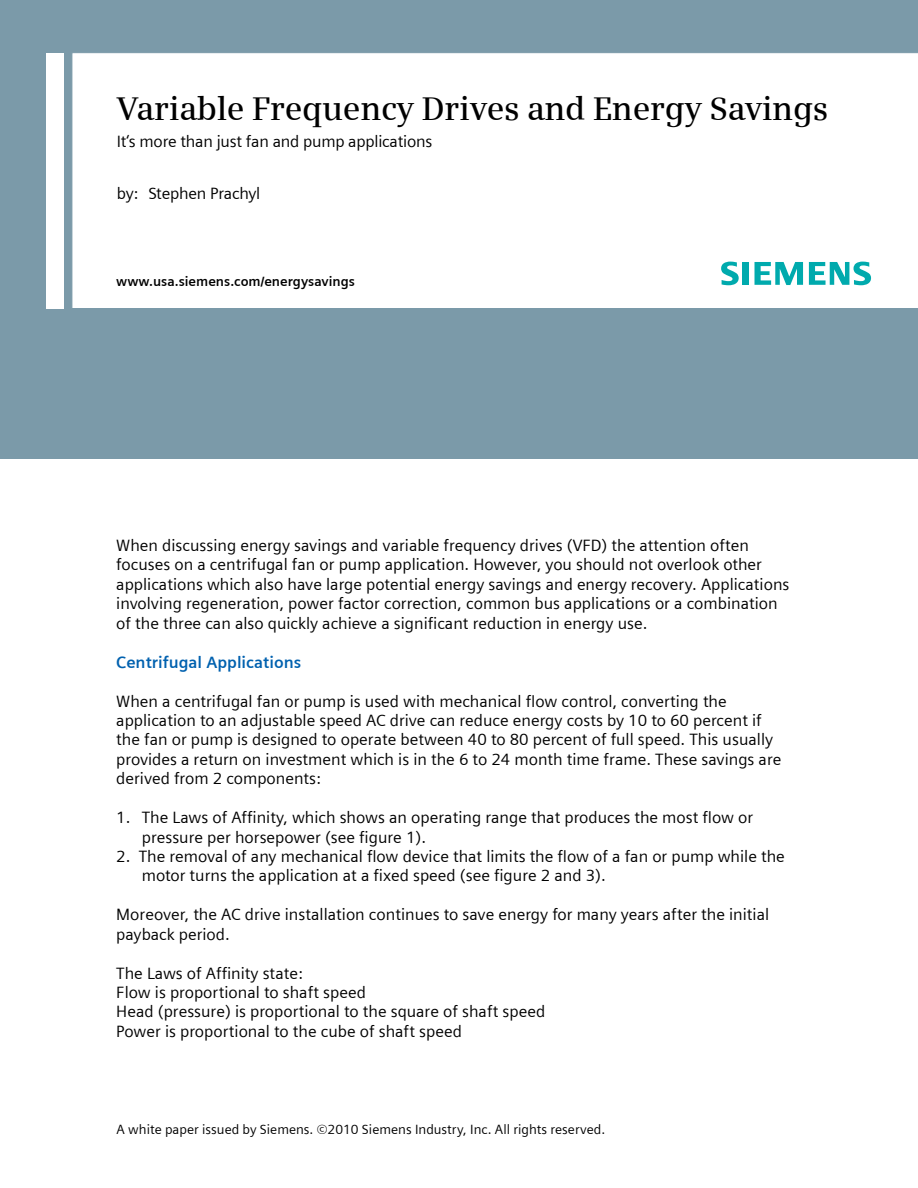
<style>
.page{position:relative;width:918px;height:1188px;background:#fff}
.page>*{position:absolute;margin:0;border:0;box-sizing:border-box;transform-origin:0 0}
.t1{font:600 32.85px "Siemens Serif";letter-spacing:-.015em;color:#000}
.t2{font:16.5px/19.5px "Siemens Sans";color:#000}
.t3{font:700 16.5px "Siemens Sans";color:#0061af}
.t4{font:13.5px "Siemens Sans";color:#000}
.t5{font:700 13.5px "Siemens Sans";color:#000}
</style>
<div class="page">
<div style="left:0;top:0;width:918px;height:459px;background:#7b9aa9"></div>
<div style="left:47px;top:53px;width:17px;height:255px;background:#fff"></div>
<div style="left:72px;top:53px;width:846px;height:255px;background:#fff"></div>
<svg style="left:721px;top:262px;width:18px;height:23px"></svg>
<div style="left:742px;top:262px;width:7px;height:23px;background:#00aaad"></div>
<svg style="left:755px;top:262px;width:48px;height:23px"></svg>
<svg style="left:809px;top:262px;width:62px;height:23px"></svg>
<h1 class="t1" style="left:117px;top:90px;width:713px">Variable Frequency Drives and Energy Savings</h1>
<p class="t2" style="left:117px;top:131px;width:317px">It‘s more than just fan and pump applications</p>
<p class="t2" style="left:117px;top:184px;width:145px">by: Stephen Prachyl</p>
<p class="t5" style="left:116px;top:274px;width:240px">www.usa.siemens.com/energysavings</p>
<p class="t2" style="left:116px;top:536px;width:675px">When discussing energy savings and variable frequency drives (VFD) the attention often focuses on a centrifugal fan or pump application. However, you should not overlook other applications which also have large potential energy savings and energy recovery. Applications involving regeneration, power factor correction, common bus applications or a combination of the three can also quickly achieve a significant reduction in energy use.</p>
<p class="t3" style="left:116px;top:653px;width:186px">Centrifugal Applications</p>
<p class="t2" style="left:116px;top:691px;width:667px">When a centrifugal fan or pump is used with mechanical flow control, converting the application to an adjustable speed AC drive can reduce energy costs by 10 to 60 percent if the fan or pump is designed to operate between 40 to 80 percent of full speed. This usually provides a return on investment which is in the 6 to 24 month time frame. These savings are derived from 2 components:</p>
<p class="t2" style="left:142px;top:808px;width:613px;text-indent:-25px">1. The Laws of Affinity, which shows an operating range that produces the most flow or pressure per horsepower (see figure 1).</p>
<p class="t2" style="left:142px;top:847px;width:645px;text-indent:-25px">2. The removal of any mechanical flow device that limits the flow of a fan or pump while the motor turns the application at a fixed speed (see figure 2 and 3).</p>
<p class="t2" style="left:116px;top:905px;width:654px">Moreover, the AC drive installation continues to save energy for many years after the initial payback period.</p>
<p class="t2" style="left:116px;top:963px;width:430px">The Laws of Affinity state:<br>Flow is proportional to shaft speed<br>Head (pressure) is proportional to the square of shaft speed Power is proportional to the cube of shaft speed</p>
<p class="t4" style="left:117px;top:1122px;width:490px">A white paper issued by Siemens. ©2010 Siemens Industry, Inc. All rights reserved.</p>
</div>
